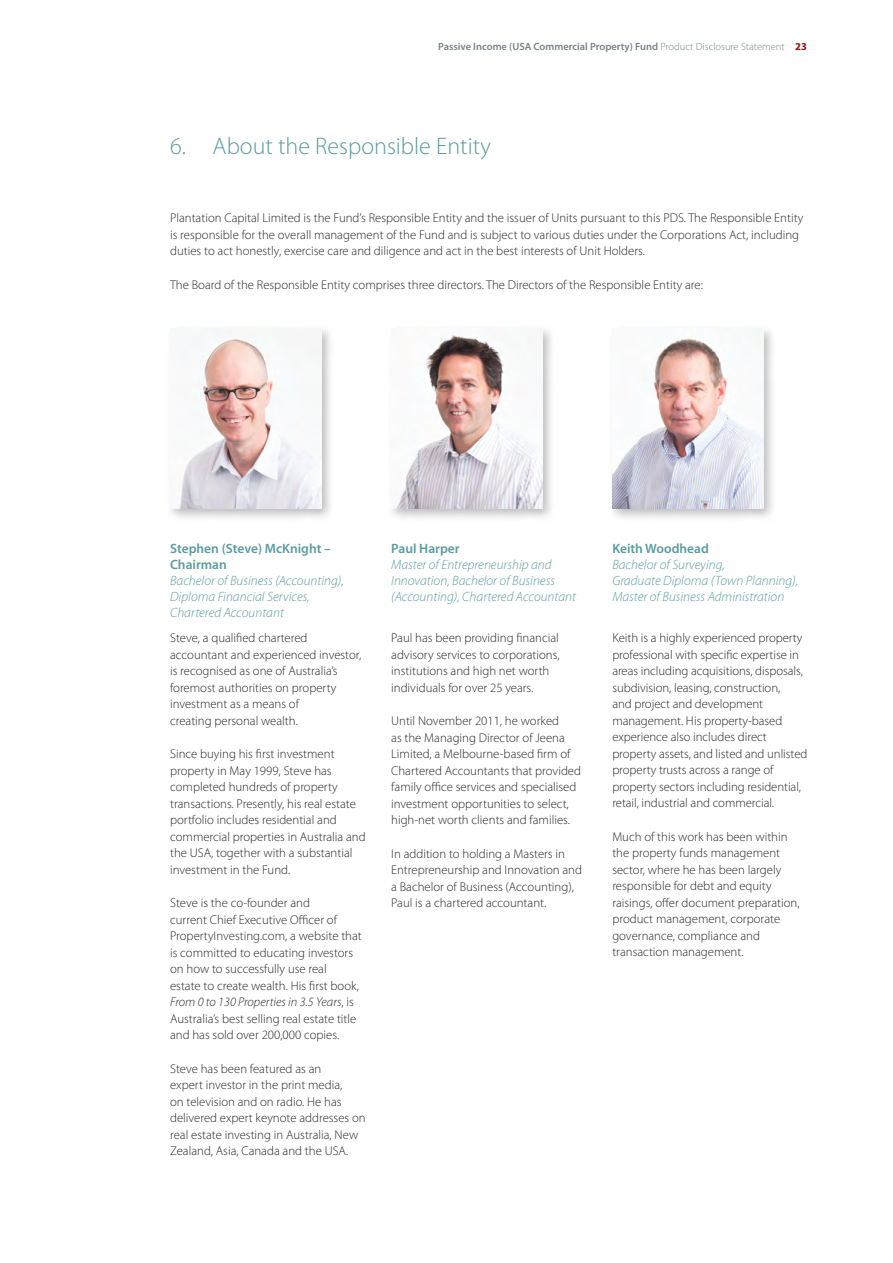
<style>
.page{position:relative;width:893px;height:1263px;background:#fff}
.page>*{position:absolute;margin:0;border:0;box-sizing:border-box;transform-origin:0 0}
.t1{font:300 24px "Myriad Pro";color:#5a9b9f}
.t2{font:italic 300 13.5px/16.2px "Myriad Pro";color:#5a9b9f}
.t3{font:600 13.5px/16.2px "Myriad Pro";color:#5a9b9f}
.t4{font:300 12.75px/16.5px "Myriad Pro";color:#292829}
.t5{font:600 10.5px "Myriad Pro";color:#788386}
.s1{font-weight:300}
.s2{font-weight:700;color:#9e0b0f}
.s3{font-style:italic}
</style>
<div class="page">
<div style="left:166px;top:324px;width:168px;height:197px;background:#000;opacity:.25"></div>
<img style="left:170px;top:329px;width:152px;height:180px">
<div style="left:387px;top:324px;width:168px;height:197px;background:#000;opacity:.25"></div>
<img style="left:391px;top:329px;width:152px;height:180px">
<div style="left:608px;top:324px;width:169px;height:197px;background:#000;opacity:.25"></div>
<img style="left:612px;top:329px;width:152px;height:180px">
<p class="t5" style="left:438px;top:40px;width:370px">Passive Income (USA Commercial Property) Fund <span class="s1">Product Disclosure Statement</span> <span class="s2">23</span></p>
<h1 class="t1" style="left:170px;top:132px;width:322px">6. About the Responsible Entity</h1>
<p class="t4" style="left:170px;top:210px;width:635px">Plantation Capital Limited is the Fund’s Responsible Entity and the issuer of Units pursuant to this PDS. The Responsible Entity is responsible for the overall management of the Fund and is subject to various duties under the Corporations Act, including duties to act honestly, exercise care and diligence and act in the best interests of Unit Holders.</p>
<p class="t4" style="left:170px;top:276px;width:534px">The Board of the Responsible Entity comprises three directors. The Directors of the Responsible Entity are:</p>
<p class="t3" style="left:170px;top:540px;width:162px">Stephen (Steve) McKnight –<br>Chairman</p>
<p class="t2" style="left:170px;top:572px;width:175px">Bachelor of Business (Accounting),<br>Diploma Financial Services,<br>Chartered Accountant</p>
<p class="t4" style="left:170px;top:630px;width:193px">Steve, a qualified chartered accountant and experienced investor, is recognised as one of Australia’s foremost authorities on property investment as a means of<br>creating personal wealth.</p>
<p class="t4" style="left:170px;top:746px;width:197px">Since buying his first investment property in May 1999, Steve has completed hundreds of property transactions. Presently, his real estate portfolio includes residential and commercial properties in Australia and the USA, together with a substantial investment in the Fund.</p>
<p class="t4" style="left:170px;top:895px;width:193px">Steve is the co-founder and<br>current Chief Executive Officer of PropertyInvesting.com, a website that is committed to educating investors on how to successfully use real<br>estate to create wealth. His first book, <span class="s3">From 0 to 130 Properties in 3.5 Years</span>, is Australia’s best selling real estate title and has sold over 200,000 copies.</p>
<p class="t4" style="left:170px;top:1060px;width:197px">Steve has been featured as an<br>expert investor in the print media,<br>on television and on radio. He has delivered expert keynote addresses on real estate investing in Australia, New Zealand, Asia, Canada and the USA.</p>
<p class="t3" style="left:391px;top:540px;width:70px">Paul Harper</p>
<p class="t2" style="left:391px;top:556px;width:186px">Master of Entrepreneurship and<br>Innovation, Bachelor of Business (Accounting), Chartered Accountant</p>
<p class="t4" style="left:391px;top:630px;width:170px">Paul has been providing financial advisory services to corporations, institutions and high net worth individuals for over 25 years.</p>
<p class="t4" style="left:391px;top:713px;width:191px">Until November 2011, he worked<br>as the Managing Director of Jeena Limited, a Melbourne-based firm of Chartered Accountants that provided family office services and specialised investment opportunities to select, high-net worth clients and families.</p>
<p class="t4" style="left:391px;top:845px;width:192px">In addition to holding a Masters in Entrepreneurship and Innovation and a Bachelor of Business (Accounting), Paul is a chartered accountant.</p>
<p class="t3" style="left:612px;top:540px;width:98px">Keith Woodhead</p>
<p class="t2" style="left:612px;top:556px;width:187px">Bachelor of Surveying,<br>Graduate Diploma (Town Planning),<br>Master of Business Administration</p>
<p class="t4" style="left:612px;top:630px;width:197px">Keith is a highly experienced property professional with specific expertise in areas including acquisitions, disposals, subdivision, leasing, construction,<br>and project and development management. His property-based experience also includes direct property assets, and listed and unlisted property trusts across a range of property sectors including residential, retail, industrial and commercial.</p>
<p class="t4" style="left:612px;top:828px;width:189px">Much of this work has been within the property funds management sector, where he has been largely responsible for debt and equity raisings, offer document preparation, product management, corporate governance, compliance and transaction management.</p>
</div>
